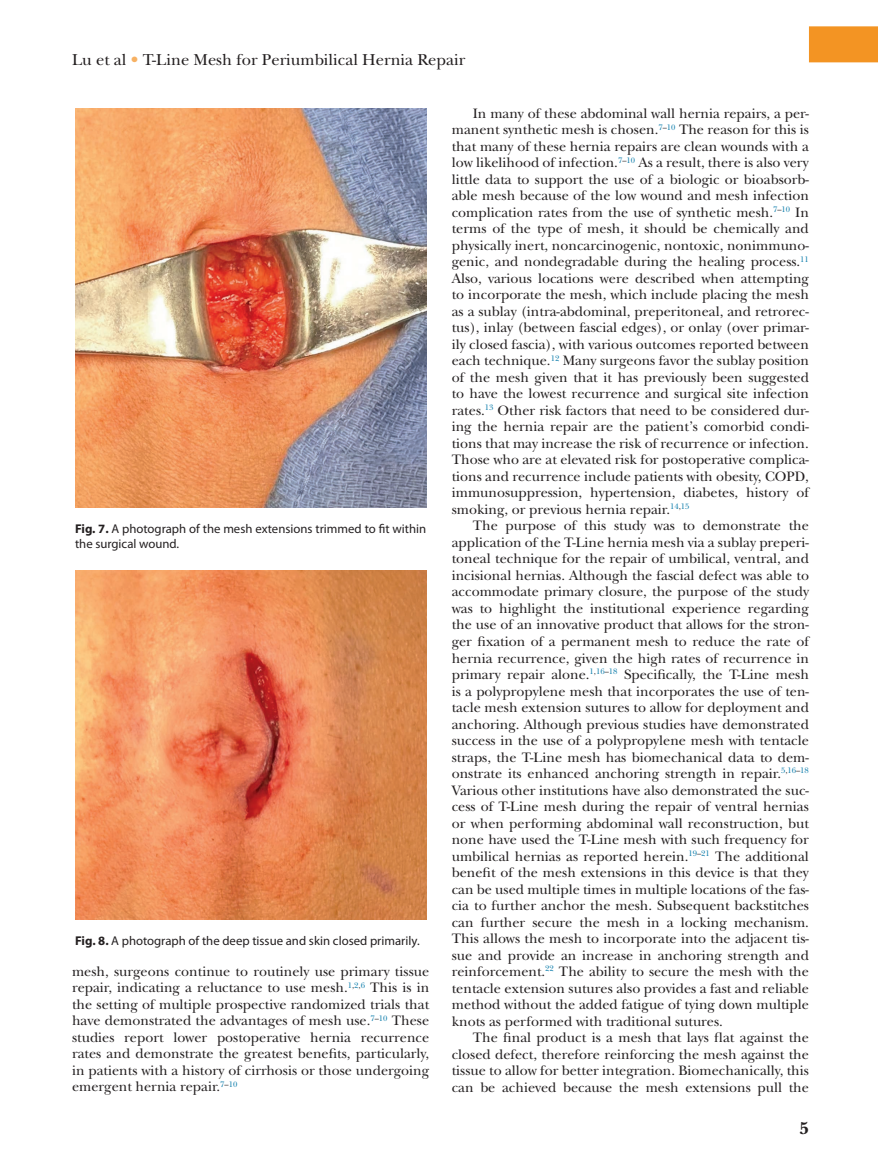
<style>
.page{position:relative;width:878px;height:1175px;background:#fff}
.page>*{position:absolute;margin:0;border:0;box-sizing:border-box;transform-origin:0 0}
.t1{font:700 18px "New Baskerville Std";color:#231f20}
.t2{font:16.5px "New Baskerville Std";color:#231f20}
.t3{font:14.25px/16.5px "New Baskerville Std";color:#231f20;text-align:justify}
.t4{font:12.75px/15px "Myriad Pro";color:#231f20}
.s1{color:#f7b163}
.s2{font-weight:700}
</style>
<div class="page">
<div style="left:808px;top:26px;width:70px;height:36px;background:#f39423"></div>
<img style="left:75px;top:108px;width:351px;height:399px">
<img style="left:75px;top:571px;width:351px;height:348px">
<p class="t2" style="left:72px;top:50px;width:395px">Lu et al <span class="s1">•</span> T-Line Mesh for Periumbilical Hernia Repair</p>
<p class="t4" style="left:75px;top:521px;width:352px"><span class="s2">Fig. 7.</span> A photograph of the mesh extensions trimmed to fit within the surgical wound.</p>
<p class="t4" style="left:75px;top:933px;width:346px"><span class="s2">Fig. 8.</span> A photograph of the deep tissue and skin closed primarily.</p>
<p class="t3" style="left:72px;top:963px;width:359px">mesh, surgeons continue to routinely use primary tissue repair, indicating a reluctance to use mesh.<sup>1</sup><sup>,</sup><sup>2</sup><sup>,</sup><sup>6</sup> This is in the setting of multiple prospective randomized trials that have demonstrated the advantages of mesh use.<sup>7</sup><sup>–</sup><sup>10</sup> These studies report lower postoperative hernia recurrence rates and demonstrate the greatest benefits, particularly, in patients with a history of cirrhosis or those undergoing emergent hernia repair.<sup>7</sup><sup>–</sup><sup>10</sup></p>
<p class="t3" style="left:451px;top:105px;width:359px;text-indent:21px">In many of these abdominal wall hernia repairs, a per&shy;manent synthetic mesh is chosen.<sup>7</sup><sup>–</sup><sup>10</sup> The reason for this is that many of these hernia repairs are clean wounds with a low likelihood of infection.<sup>7</sup><sup>–</sup><sup>10</sup> As a result, there is also very little data to support the use of a biologic or bioabsorb&shy;able mesh because of the low wound and mesh infection complication rates from the use of synthetic mesh.<sup>7</sup><sup>–</sup><sup>10</sup> In terms of the type of mesh, it should be chemically and physically inert, noncarcinogenic, nontoxic, nonimmuno&shy;genic, and nondegradable during the healing process.<sup>11<br></sup>Also, various locations were described when attempting to incorporate the mesh, which include placing the mesh as a sublay (intra-abdominal, preperitoneal, and retrorec&shy;tus), inlay (between fascial edges), or onlay (over primar&shy;ily closed fascia), with various outcomes reported between each technique.<sup>12</sup> Many surgeons favor the sublay position of the mesh given that it has previously been suggested to have the lowest recurrence and surgical site infection rates.<sup>13</sup> Other risk factors that need to be considered dur&shy;ing the hernia repair are the patient’s comorbid condi&shy;tions that may increase the risk of recurrence or infection.<br>Those who are at elevated risk for postoperative complica&shy;tions and recurrence include patients with obesity, COPD, immunosuppression, hypertension, diabetes, history of smoking, or previous hernia repair.<sup>14</sup><sup>,</sup><sup>15</sup></p>
<p class="t3" style="left:451px;top:517px;width:359px;text-indent:21px">The purpose of this study was to demonstrate the application of the T-Line hernia mesh via a sublay preperi&shy;toneal technique for the repair of umbilical, ventral, and incisional hernias. Although the fascial defect was able to accommodate primary closure, the purpose of the study was to highlight the institutional experience regarding the use of an innovative product that allows for the stron&shy;ger fixation of a permanent mesh to reduce the rate of hernia recurrence, given the high rates of recurrence in primary repair alone.<sup>1</sup><sup>,</sup><sup>16</sup><sup>–</sup><sup>18</sup> Specifically, the T-Line mesh is a polypropylene mesh that incorporates the use of ten&shy;tacle mesh extension sutures to allow for deployment and anchoring. Although previous studies have demonstrated success in the use of a polypropylene mesh with tentacle straps, the T-Line mesh has biomechanical data to dem&shy;onstrate its enhanced anchoring strength in repair.<sup>5</sup><sup>,</sup><sup>16</sup><sup>–</sup><sup>18<br></sup>Various other institutions have also demonstrated the suc&shy;cess of T-Line mesh during the repair of ventral hernias or when performing abdominal wall reconstruction, but none have used the T-Line mesh with such frequency for umbilical hernias as reported herein.<sup>19</sup><sup>–</sup><sup>21</sup> The additional benefit of the mesh extensions in this device is that they can be used multiple times in multiple locations of the fas&shy;cia to further anchor the mesh. Subsequent backstitches can further secure the mesh in a locking mechanism.<br>This allows the mesh to incorporate into the adjacent tis&shy;sue and provide an increase in anchoring strength and reinforcement.<sup>22</sup> The ability to secure the mesh with the tentacle extension sutures also provides a fast and reliable method without the added fatigue of tying down multiple knots as performed with traditional sutures.</p>
<p class="t3" style="left:452px;top:1029px;width:359px;text-indent:21px">The final product is a mesh that lays flat against the closed defect, therefore reinforcing the mesh against the tissue to allow for better integration. Biomechanically, this can be achieved because the mesh extensions pull the</p>
<p class="t1" style="left:799px;top:1118px;width:11px">5</p>
</div>
